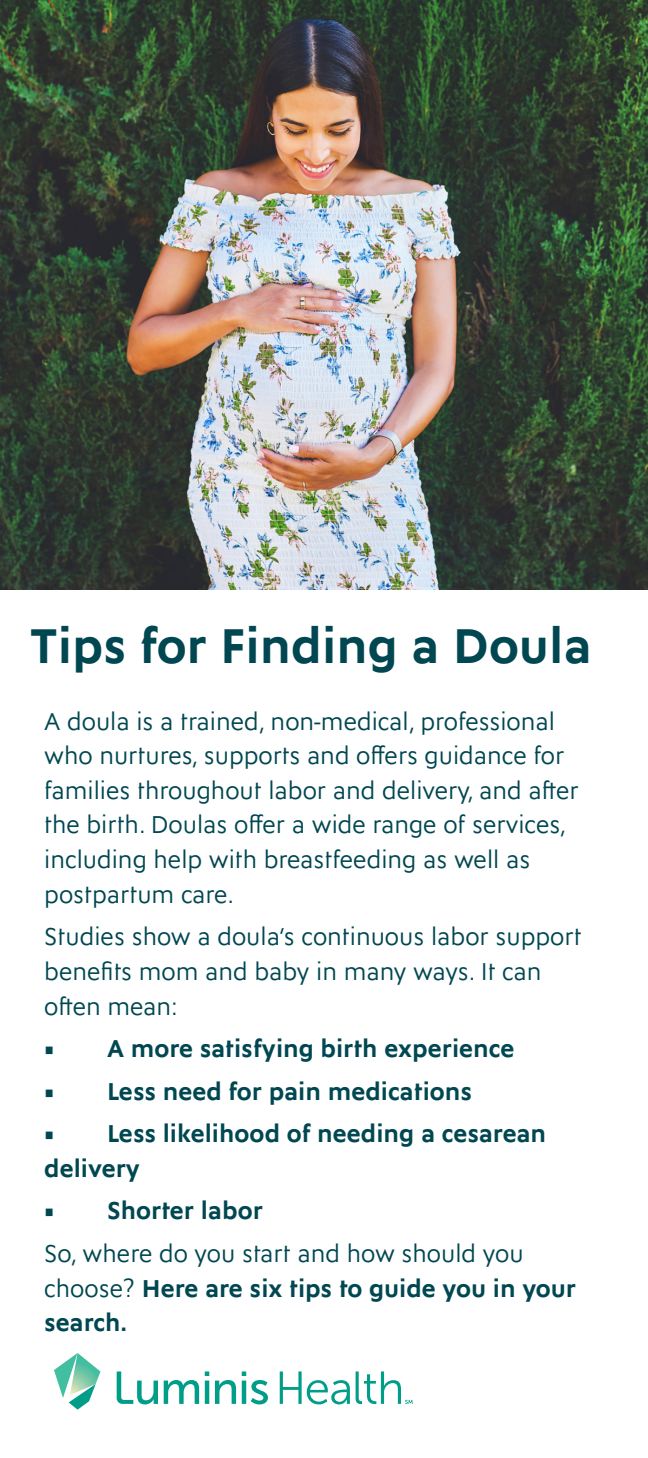
<style>
.page{position:relative;width:648px;height:1458px;background:#fff}
.page>*{position:absolute;margin:0;border:0;box-sizing:border-box;transform-origin:0 0}
.body_copy_11_14{font:700 49.5px "Ysans Pro";color:#004751}
.large_bullets_-_Emer{font:24.75px/34.6px "Ysans Pro";color:#004751}
.large_bullets_-_Emer-2{font:700 24.75px/34.6px "Ysans Pro";color:#004751}
.s1{font-weight:700}
</style>
<div class="page">
<img style="left:0;top:0;width:648px;height:590px">
<svg style="left:54px;top:1353px;width:359px;height:57px"></svg>
<p class="body_copy_11_14" style="left:30px;top:613px;width:563px">Tips for Finding a Doula</p>
<p class="large_bullets_-_Emer" style="left:44px;top:703px;width:536px">A doula is a trained, non-medical, professional who nurtures, supports and offers guidance for families throughout labor and delivery, and after the birth. Doulas offer a wide range of services, including help with breastfeeding as well as postpartum care.</p>
<p class="large_bullets_-_Emer" style="left:44px;top:919px;width:539px">Studies show a doula’s continuous labor support benefits mom and baby in many ways. It can often mean:</p>
<p class="large_bullets_-_Emer-2" style="left:44px;top:1031px;width:472px">• A more satisfying birth experience</p>
<p class="large_bullets_-_Emer-2" style="left:44px;top:1073px;width:429px">• Less need for pain medications</p>
<p class="large_bullets_-_Emer-2" style="left:44px;top:1116px;width:503px">• Less likelihood of needing a cesarean delivery</p>
<p class="large_bullets_-_Emer-2" style="left:44px;top:1193px;width:220px">• Shorter labor</p>
<p class="large_bullets_-_Emer" style="left:44px;top:1235px;width:533px">So, where do you start and how should you choose? <span class="s1">Here are six tips to guide you in your search.</span></p>
</div>
